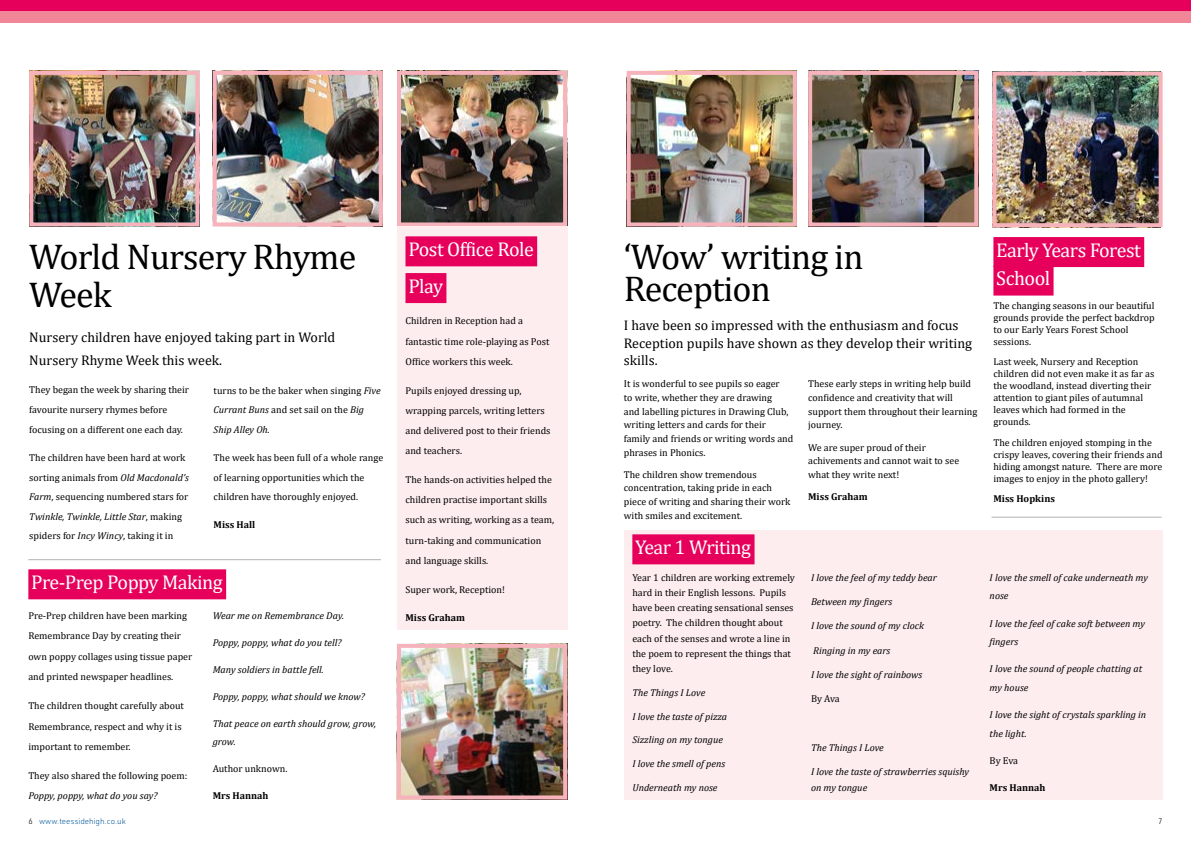
<style>
.page{position:relative;width:1191px;height:842px;background:#fff}
.page>*{position:absolute;margin:0;border:0;box-sizing:border-box;transform-origin:0 0}
.t1{font:36px/31.6px "Cambria";letter-spacing:-.025em;color:#000}
.t2{font:20px/36.7px "Cambria";letter-spacing:-.025em;color:#fff}
.t3{font:14px/17.6px "Cambria";color:#000}
.t4{font:10px/13.6px "Cambria";color:#000}
.t5{font:italic 10px/18.6px "Cambria";color:#000}
.t6{font:700 10px "Cambria";color:#000}
.t7{font:300 8px "URWDIN";color:#075b9c}
.t8{font:300 8px "URWDIN";color:#000}
.s1{font-style:italic}
.s2{color:#000}
</style>
<div class="page">
<div style="left:0;top:0;width:595px;height:11px;background:#e6005b"></div>
<div style="left:0;top:11px;width:595px;height:12px;background:#f08698"></div>
<div style="left:595px;top:0;width:596px;height:11px;background:#e6005b"></div>
<div style="left:595px;top:11px;width:596px;height:12px;background:#f08698"></div>
<div style="left:28px;top:569px;width:198px;height:30px;background:#e6005b"></div>
<hr style="left:28px;top:559px;width:353px;height:1px;background:#b3b2b2">
<div style="left:624px;top:530px;width:538px;height:269px;background:#fdedef"></div>
<div style="left:632px;top:534px;width:122px;height:30px;background:#e6005b"></div>
<img style="left:402px;top:76px;width:160px;height:145px">
<div style="left:397px;top:71px;width:170px;height:155px;border:4px solid #f6b3bb"></div>
<img style="left:402px;top:649px;width:160px;height:145px">
<div style="left:397px;top:644px;width:170px;height:155px;border:4px solid #f6b3bb"></div>
<img style="left:997px;top:77px;width:160px;height:145px">
<div style="left:992px;top:72px;width:170px;height:155px;border:4px solid #f6b3bb"></div>
<img style="left:631px;top:76px;width:161px;height:145px">
<div style="left:626px;top:71px;width:171px;height:155px;border:4px solid #f6b3bb"></div>
<img style="left:813px;top:76px;width:160px;height:145px">
<div style="left:808px;top:71px;width:170px;height:155px;border:4px solid #f6b3bb"></div>
<div style="left:397px;top:226px;width:170px;height:404px;background:#fdedef"></div>
<div style="left:405px;top:236px;width:132px;height:30px;background:#e6005b"></div>
<div style="left:405px;top:273px;width:41px;height:30px;background:#e6005b"></div>
<div style="left:993px;top:237px;width:151px;height:30px;background:#e6005b"></div>
<div style="left:993px;top:266px;width:60px;height:30px;background:#e6005b"></div>
<img style="left:34px;top:76px;width:160px;height:145px">
<div style="left:29px;top:71px;width:170px;height:155px;border:4px solid #f6b3bb"></div>
<img style="left:218px;top:76px;width:160px;height:145px">
<div style="left:213px;top:71px;width:170px;height:155px;border:4px solid #f6b3bb"></div>
<hr style="left:991px;top:517px;width:170px;height:1px;background:#b3b2b2">
<h1 class="t1" style="left:29px;top:238px;width:328px;line-height:37.7px">World Nursery Rhyme<br>Week</h1>
<h3 class="t3" style="left:29px;top:325px;width:307px;line-height:23.6px">Nursery children have enjoyed taking part in World<br>Nursery Rhyme Week this week.</h3>
<p class="t4" style="left:29px;top:380px;width:161px;line-height:19.6px">They began the week by sharing their favourite nursery rhymes before focusing on a different one each day.</p>
<p class="t4" style="left:29px;top:448px;width:161px;line-height:19.6px">The children have been hard at work sorting animals from <span class="s1">Old Macdonald’s Farm</span>, sequencing numbered stars for <span class="s1">Twinkle, Twinkle, Little Star</span>, making spiders for <span class="s1">Incy Wincy</span>, taking it in</p>
<p class="t4" style="left:214px;top:380px;width:169px;line-height:19.6px">turns to be the baker when singing <span class="s1">Five<br>Currant Buns</span> and set sail on the <span class="s1">Big<br>Ship Alley Oh.</span></p>
<p class="t4" style="left:214px;top:448px;width:171px;line-height:19.6px">The week has been full of a whole range of learning opportunities which the children have thoroughly enjoyed.</p>
<p class="t6" style="left:214px;top:518px;width:43px">Miss Hall</p>
<h2 class="t2" style="left:31px;top:564px;width:193px">Pre-Prep Poppy Making</h2>
<p class="t4" style="left:28px;top:605px;width:165px;line-height:20.4px">Pre-Prep children have been marking Remembrance Day by creating their own poppy collages using tissue paper and printed newspaper headlines.</p>
<p class="t4" style="left:28px;top:695px;width:157px;line-height:20.4px">The children thought carefully about<br>Remembrance, respect and why it is important to remember.</p>
<p class="t4" style="left:28px;top:769px;width:161px">They also shared the following poem:</p>
<p class="t5" style="left:28px;top:786px;width:131px">Poppy, poppy, what do you say?</p>
<p class="t5" style="left:213px;top:606px;width:133px">Wear me on Remembrance Day.</p>
<p class="t5" style="left:213px;top:633px;width:130px">Poppy, poppy, what do you tell?</p>
<p class="t5" style="left:213px;top:660px;width:113px">Many soldiers in battle fell.</p>
<p class="t5" style="left:213px;top:687px;width:154px">Poppy, poppy, what should we know?</p>
<p class="t5" style="left:213px;top:714px;width:165px">That peace on earth should grow, grow, grow.</p>
<p class="t4" style="left:213px;top:762px;width:76px">Author unknown.</p>
<p class="t6" style="left:213px;top:789px;width:57px">Mrs Hannah</p>
<h2 class="t2" style="left:408px;top:231px;width:127px">Post Office Role<br>Play</h2>
<p class="t4" style="left:405px;top:311px;width:145px;line-height:20.2px">Children in Reception had a fantastic time role-playing as Post<br>Office workers this week.</p>
<p class="t4" style="left:405px;top:380px;width:146px;line-height:20.2px">Pupils enjoyed dressing up, wrapping parcels, writing letters and delivered post to their friends and teachers.</p>
<p class="t4" style="left:405px;top:469px;width:150px;line-height:20.2px">The hands-on activities helped the children practise important skills such as writing, working as a team, turn-taking and communication and language skills.</p>
<p class="t4" style="left:405px;top:582px;width:101px">Super work, Reception!</p>
<p class="t6" style="left:405px;top:611px;width:61px">Miss Graham</p>
<h1 class="t1" style="left:624px;top:241px;width:241px">‘Wow’ writing in<br>Reception</h1>
<h3 class="t3" style="left:624px;top:316px;width:350px">I have been so impressed with the enthusiasm and focus<br>Reception pupils have shown as they develop their writing skills.</h3>
<p class="t4" style="left:624px;top:377px;width:171px">It is wonderful to see pupils so eager<br>to write, whether they are drawing<br>and labelling pictures in Drawing Club, writing letters and cards for their family and friends or writing words and phrases in Phonics.</p>
<p class="t4" style="left:624px;top:467px;width:168px">The children show tremendous concentration, taking pride in each piece of writing and sharing their work with smiles and excitement.</p>
<p class="t4" style="left:808px;top:377px;width:171px">These early steps in writing help build confidence and creativity that will support them throughout their learning journey.</p>
<p class="t4" style="left:808px;top:440px;width:153px">We are super proud of their achivements and cannot wait to see what they write next!</p>
<p class="t6" style="left:808px;top:489px;width:61px">Miss Graham</p>
<h2 class="t2" style="left:635px;top:529px;width:117px">Year 1 Writing</h2>
<p class="t4" style="left:632px;top:570px;width:164px;line-height:15.2px">Year 1 children are working extremely hard in their English lessons. Pupils have been creating sensational senses poetry. The children thought about each of the senses and wrote a line in the poem to represent the things that they love.</p>
<p class="t5" style="left:632px;top:683px;width:74px">The Things I Love</p>
<p class="t5" style="left:632px;top:706px;width:96px">I love the taste of pizza</p>
<p class="t5" style="left:632px;top:730px;width:92px">Sizzling on my tongue</p>
<p class="t5" style="left:632px;top:754px;width:94px">I love the smell of pens</p>
<p class="t5" style="left:632px;top:777px;width:87px">Underneath my nose</p>
<p class="t5" style="left:811px;top:568px;width:127px">I love the feel of my teddy bear</p>
<p class="t5" style="left:811px;top:592px;width:83px">Between my fingers</p>
<p class="t5" style="left:811px;top:616px;width:115px">I love the sound of my clock</p>
<p class="t5" style="left:813px;top:640px;width:79px">Ringing in my ears</p>
<p class="t5" style="left:811px;top:665px;width:113px">I love the sight of rainbows</p>
<p class="t4" style="left:811px;top:692px;width:30px">By Ava</p>
<p class="t5" style="left:811px;top:738px;width:74px">The Things I Love</p>
<p class="t5" style="left:811px;top:763px;width:160px;line-height:15.8px">I love the taste of strawberries squishy on my tongue</p>
<h2 class="t2" style="left:996px;top:236px;width:146px;line-height:28.5px">Early Years Forest<br>School</h2>
<p class="t4" style="left:993px;top:299px;width:163px;line-height:12px">The changing seasons in our beautiful grounds provide the perfect backdrop to our Early Years Forest School sessions.</p>
<p class="t4" style="left:993px;top:356px;width:162px;line-height:12px">Last week, Nursery and Reception children did not even make it as far as the woodland, instead diverting their attention to giant piles of autumnal leaves which had formed in the grounds.</p>
<p class="t4" style="left:993px;top:436px;width:171px;line-height:12px">The children enjoyed stomping in the crispy leaves, covering their friends and hiding amongst nature. There are more images to enjoy in the photo gallery!</p>
<p class="t6" style="left:993px;top:492px;width:63px">Miss Hopkins</p>
<p class="t5" style="left:989px;top:568px;width:160px">I love the smell of cake underneath my nose</p>
<p class="t5" style="left:989px;top:613px;width:157px">I love the feel of cake soft between my fingers</p>
<p class="t5" style="left:989px;top:659px;width:154px">I love the sound of people chatting at my house</p>
<p class="t5" style="left:989px;top:705px;width:158px">I love the sight of crystals sparkling in the light.</p>
<p class="t4" style="left:989px;top:753px;width:30px">By Eva</p>
<p class="t6" style="left:989px;top:780px;width:57px">Mrs Hannah</p>
<p class="t7" style="left:28px;top:815px;width:99px"><span class="s2">6</span> www.teessidehigh.co.uk</p>
<p class="t8" style="left:1158px;top:815px;width:6px">7</p>
</div>
